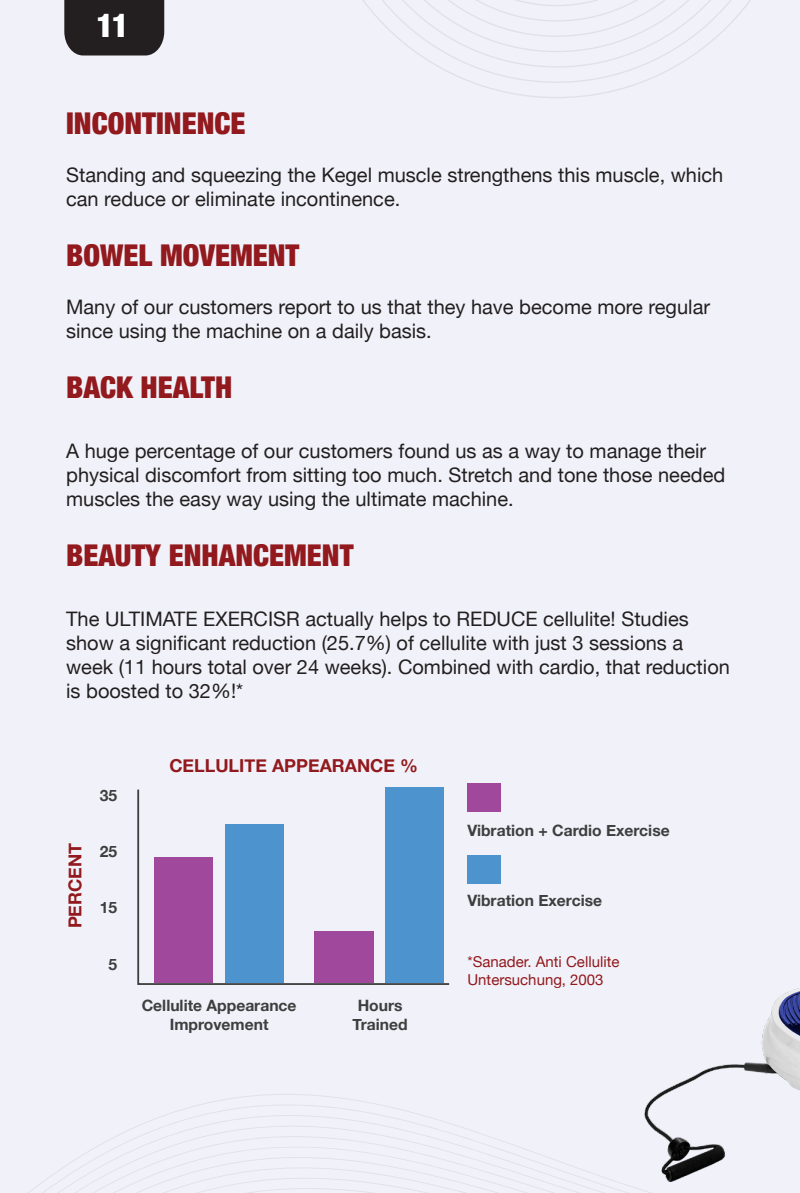
<style>
.page{position:relative;width:800px;height:1193px;background:#fff}
.page>*{position:absolute;margin:0;border:0;box-sizing:border-box;transform-origin:0 0}
.t1{font:900 condensed 33px "Helvetica Neue";color:#fff}
.t2{font:900 condensed 30px "Helvetica Neue";color:#92191d}
.t3{font:20px/24px "Helvetica Neue";color:#231f20}
.t4{font:700 17.75px "Helvetica Neue";color:#92191d}
.t5{font:700 15.75px/18.8px "Helvetica Neue";color:#3e3e3f;text-align:center}
.t6{font:15px/18px "Helvetica Neue";color:#92191d}
</style>
<div class="page">
<div style="left:0;top:0;width:800px;height:1192px;background:#f1f2f9"></div>
<svg style="left:41px;top:1107px;width:607px;height:85px"></svg>
<svg style="left:56px;top:1118px;width:577px;height:74px"></svg>
<img style="left:645px;top:988px;width:155px;height:193px">
<svg style="left:474px;top:83px;width:166px;height:15px"></svg>
<svg style="left:363px;top:0;width:388px;height:83px"></svg>
<div style="left:64px;top:0;width:100px;height:55px;background:#231f20"></div>
<svg style="left:137px;top:787px;width:313px;height:198px"></svg>
<div style="left:467px;top:783px;width:34px;height:29px;background:#a0489b"></div>
<div style="left:467px;top:855px;width:34px;height:28px;background:#4d93ce"></div>
<h1 class="t1" style="left:97px;top:-2px;width:34px">11</h1>
<h2 class="t2" style="left:66px;top:99px;width:181px">INCONTINENCE</h2>
<p class="t3" style="left:66px;top:164px;width:659px">Standing and squeezing the Kegel muscle strengthens this muscle, which can reduce or eliminate incontinence.</p>
<h2 class="t2" style="left:66px;top:231px;width:235px">BOWEL MOVEMENT</h2>
<p class="t3" style="left:66px;top:296px;width:645px">Many of our customers report to us that they have become more regular since using the machine on a daily basis.</p>
<h2 class="t2" style="left:66px;top:363px;width:168px">BACK HEALTH</h2>
<p class="t3" style="left:66px;top:440px;width:661px">A huge percentage of our customers found us as a way to manage their physical discomfort from sitting too much. Stretch and tone those needed muscles the easy way using the ultimate machine.</p>
<h2 class="t2" style="left:66px;top:531px;width:289px">BEAUTY ENHANCEMENT</h2>
<p class="t3" style="left:66px;top:608px;width:665px">The ULTIMATE EXERCISR actually helps to REDUCE cellulite! Studies show a significant reduction (25.7%) of cellulite with just 3 sessions a week (11 hours total over 24 weeks). Combined with cardio, that reduction is boosted to 32%!*</p>
<p class="t4" style="left:61px;top:928px;width:87px;rotate:-90deg">PERCENT</p>
<p class="t5" style="left:100px;top:786px;width:19px">35</p>
<p class="t5" style="left:100px;top:842px;width:19px">25</p>
<p class="t5" style="left:100px;top:899px;width:19px">15</p>
<p class="t5" style="left:108px;top:955px;width:10px">5</p>
<p class="t4" style="left:169px;top:751px;width:250px">CELLULITE APPEARANCE %</p>
<p class="t5" style="left:142px;top:996px;width:156px">Cellulite Appearance<br>Improvement</p>
<p class="t5" style="left:353px;top:996px;width:57px">Hours<br>Trained</p>
<p class="t5" style="left:467px;top:821px;width:204px">Vibration + Cardio Exercise</p>
<p class="t5" style="left:467px;top:891px;width:136px">Vibration Exercise</p>
<p class="t6" style="left:467px;top:953px;width:153px">*Sanader. Anti Cellulite<br>Untersuchung, 2003</p>
</div>
